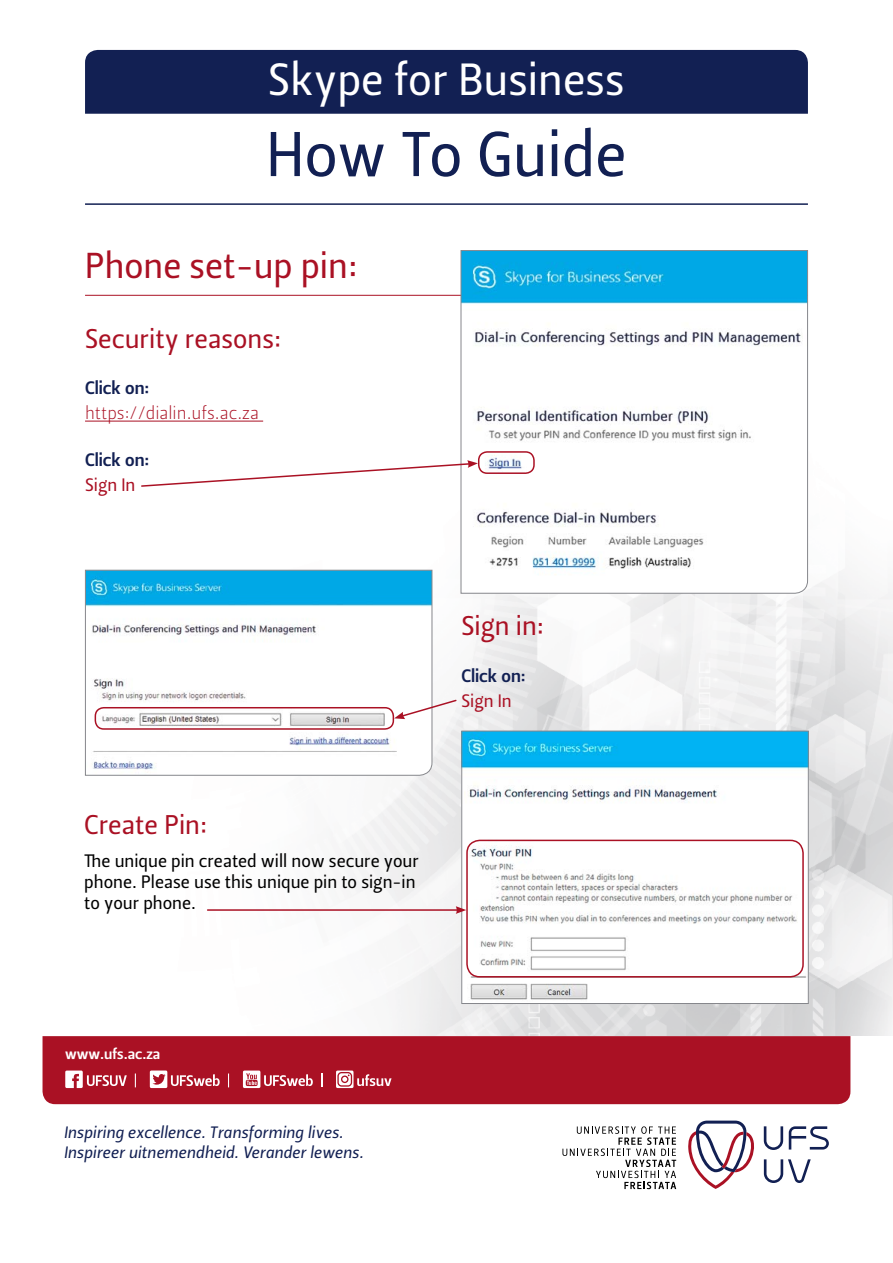
<style>
.page{position:relative;width:893px;height:1263px;background:#fff}
.page>*{position:absolute;margin:0;border:0;box-sizing:border-box;transform-origin:0 0}
.t1{font:63px "Leitura Sans Grot 2";color:#122053}
.t2{font:45px "Leitura Sans Grot 2";color:#fff}
.t3{font:36px "Leitura Sans Grot 2";color:#aa1124}
.t4{font:27px "Leitura Sans Grot 2";color:#aa1124}
.t5{font:18px/21px "Leitura Sans Grot 2";color:#000}
.t6{font:18px "Leitura Sans Grot 3";color:#122053}
.t7{font:18px "Leitura Sans Grot 1";color:#aa1124}
.t8{font:18px "Leitura Sans Grot 2";color:#aa1124}
.t9{font:16.5px/19.5px "Leitura Sans Italic 2";color:#122053}
.t10{font:15px "Leitura Sans Grot 3";color:#fff}
</style>
<div class="page">
<img style="left:85px;top:420px;width:808px;height:616px">
<div style="left:85px;top:50px;width:723px;height:64px;background:#122053"></div>
<hr style="left:85px;top:295px;width:723px;height:1px;background:#aa1124">
<svg style="left:460px;top:250px;width:348px;height:344px"></svg>
<svg style="left:85px;top:569px;width:348px;height:207px"></svg>
<img style="left:463px;top:733px;width:344px;height:269px">
<div style="left:461px;top:731px;width:348px;height:273px;border:1px solid #86878c"></div>
<div style="left:43px;top:1036px;width:807px;height:68px;background:#aa1124"></div>
<svg style="left:688px;top:1120px;width:141px;height:69px"></svg>
<svg style="left:562px;top:1126px;width:114px;height:63px"></svg>
<svg style="left:65px;top:1070px;width:248px;height:18px"></svg>
<svg style="left:321px;top:1073px;width:1px;height:14px"></svg>
<svg style="left:336px;top:1070px;width:56px;height:18px"></svg>
<hr style="left:85px;top:421px;width:178px;height:1px;background:#aa1124">
<div style="left:478px;top:451px;width:57px;height:23px;border:2px solid #aa1124;border-radius:9px"></div>
<div style="left:95px;top:707px;width:299px;height:23px;border:2px solid #aa1124;border-radius:9px"></div>
<svg style="left:140px;top:460px;width:338px;height:28px"></svg>
<hr style="left:208px;top:909px;width:250px;height:2px;background:#aa1124">
<svg style="left:456px;top:906px;width:10px;height:8px"></svg>
<svg style="left:394px;top:699px;width:64px;height:20px"></svg>
<div style="left:466px;top:840px;width:338px;height:137px;border:2px solid #aa1124;border-radius:13px"></div>
<hr style="left:85px;top:203px;width:723px;height:2px;background:#122053">
<h2 class="t2" style="left:268px;top:49px;width:358px">Skype for Business</h2>
<h1 class="t1" style="left:266px;top:112px;width:362px">How To Guide</h1>
<h3 class="t3" style="left:85px;top:241px;width:274px">Phone set-up pin:</h3>
<h3 class="t4" style="left:85px;top:320px;width:198px">Security reasons:</h3>
<p class="t6" style="left:85px;top:376px;width:66px">Click on:</p>
<p class="t7" style="left:85px;top:401px;width:175px">https://dialin.ufs.ac.za</p>
<p class="t6" style="left:85px;top:447px;width:66px">Click on:</p>
<p class="t8" style="left:85px;top:473px;width:52px">Sign In</p>
<h3 class="t4" style="left:84px;top:806px;width:125px">Create Pin:</h3>
<p class="t5" style="left:84px;top:851px;width:336px">The unique pin created will now secure your phone. Please use this unique pin to sign-in to your phone.</p>
<h3 class="t4" style="left:461px;top:608px;width:84px">Sign in:</h3>
<p class="t6" style="left:461px;top:663px;width:66px">Click on:</p>
<p class="t8" style="left:461px;top:689px;width:52px">Sign In</p>
<p class="t10" style="left:65px;top:1043px;width:97px">www.ufs.ac.za</p>
<p class="t9" style="left:64px;top:1123px;width:301px">Inspiring excellence. Transforming lives.<br>Inspireer uitnemendheid. Verander lewens.</p>
</div>
